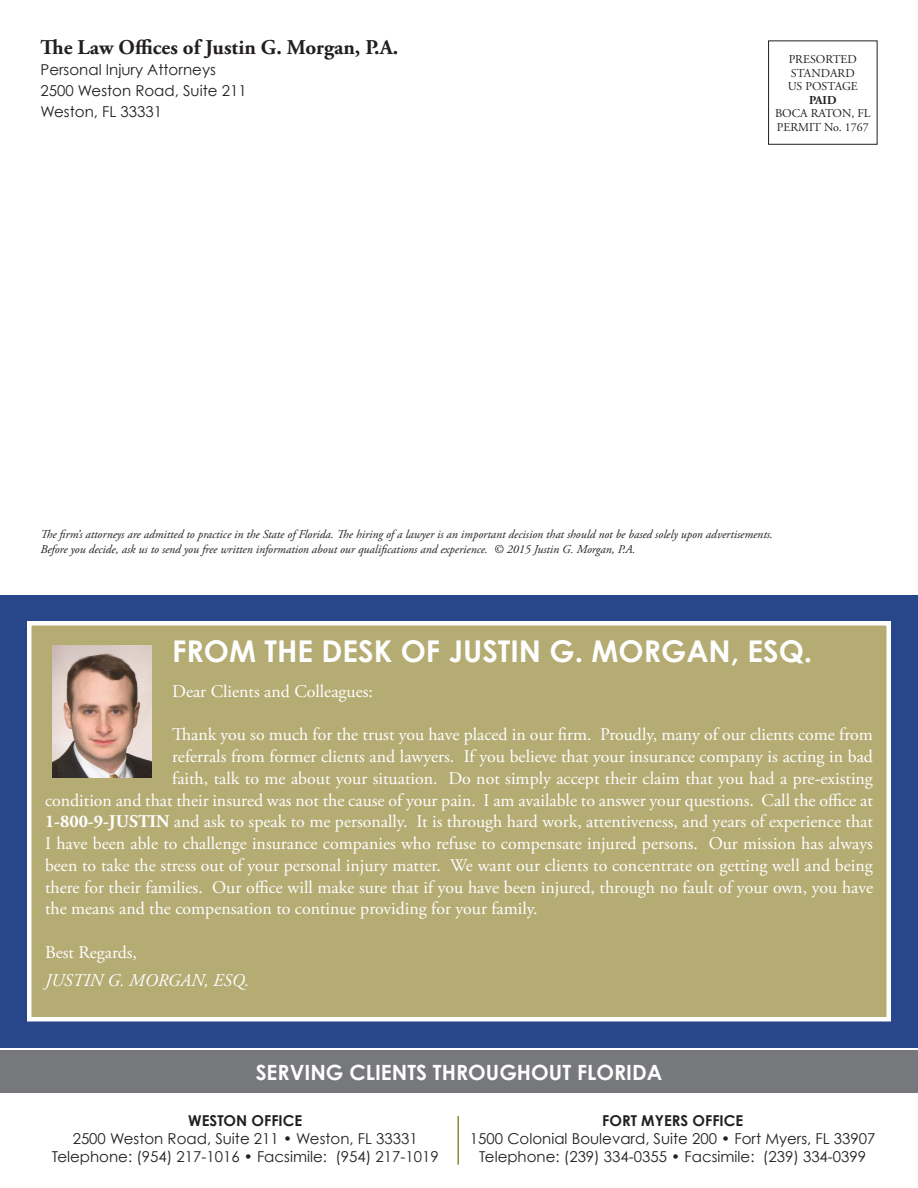
<style>
.page{position:relative;width:918px;height:1188px;background:#fff}
.page>*{position:absolute;margin:0;border:0;box-sizing:border-box;transform-origin:0 0}
.t1{font:700 30px "Century Gothic";color:#fff}
.t2{font:700 21px "Adobe Garamond Pro";color:#231f20}
.t3{font:700 21px "Century Gothic";color:#fff}
.t4{font:17.85px "Adobe Garamond Pro";color:#fff}
.t5{font:italic 17.85px "Adobe Garamond Pro";color:#fff}
.t6{font:15px "Century Gothic";color:#231f20}
.t7{font:700 15px "Century Gothic";color:#231f20}
.t8{font:italic 12px/14.4px "Adobe Garamond Pro";color:#231f20}
.t9{font:12px "Adobe Garamond";color:#231f20}
.t10{font:700 12px "Adobe Garamond";color:#231f20}
.s1{font-weight:700}
</style>
<div class="page">
<div style="left:0;top:595px;width:918px;height:453px;background:#28468a"></div>
<div style="left:29px;top:623px;width:860px;height:396px;background:#b5ac74"></div>
<div style="left:27px;top:621px;width:864px;height:401px;border:4px solid #fff"></div>
<img style="left:52px;top:645px;width:100px;height:133px">
<div style="left:0;top:1051px;width:918px;height:42px;background:#76787b"></div>
<hr style="left:458px;top:1116px;width:1px;height:49px;background:#8f8632">
<div style="left:768px;top:40px;width:110px;height:105px;border:1px solid #231f20"></div>
<p class="t2" style="left:40px;top:35px;width:359px">The Law Offices of Justin G. Morgan, P.A.</p>
<p class="t6" style="left:40px;top:60px;width:177px">Personal Injury Attorneys</p>
<p class="t6" style="left:40px;top:81px;width:208px">2500 Weston Road, Suite 211</p>
<p class="t6" style="left:40px;top:102px;width:123px">Weston, FL 33331</p>
<p class="t9" style="left:789px;top:53px;width:70px">PRESORTED</p>
<p class="t9" style="left:791px;top:67px;width:65px">STANDARD</p>
<p class="t9" style="left:788px;top:80px;width:72px">US POSTAGE</p>
<p class="t10" style="left:809px;top:93px;width:29px">PAID</p>
<p class="t9" style="left:775px;top:107px;width:97px">BOCA RATON, FL</p>
<p class="t9" style="left:777px;top:121px;width:93px">PERMIT No. 1767</p>
<p class="t8" style="left:40px;top:528px;width:734px">The firm’s attorneys are admitted to practice in the State of Florida. The hiring of a lawyer is an important decision that should not be based solely upon advertisements.<br>Before you decide, ask us to send you free written information about our qualifications and experience. © 2015 Justin G. Morgan, P.A.</p>
<p class="t1" style="left:172px;top:632px;width:642px">FROM THE DESK OF JUSTIN G. MORGAN, ESQ.</p>
<p class="t4" style="left:172px;top:680px;width:202px">Dear Clients and Colleagues:</p>
<p class="t4" style="left:172px;top:724px;width:702px">Thank you so much for the trust you have placed in our firm. Proudly, many of our clients come from</p>
<p class="t4" style="left:172px;top:746px;width:702px">referrals from former clients and lawyers. If you believe that your insurance company is acting in bad</p>
<p class="t4" style="left:172px;top:767px;width:702px">faith, talk to me about your situation. Do not simply accept their claim that you had a pre-existing</p>
<p class="t4" style="left:45px;top:789px;width:829px">condition and that their insured was not the cause of your pain. I am available to answer your questions. Call the office at</p>
<p class="t4" style="left:45px;top:811px;width:829px"><span class="s1">1-800-9-JUSTIN</span> and ask to speak to me personally. It is through hard work, attentiveness, and years of experience that</p>
<p class="t4" style="left:45px;top:833px;width:829px">I have been able to challenge insurance companies who refuse to compensate injured persons. Our mission has always</p>
<p class="t4" style="left:45px;top:854px;width:829px">been to take the stress out of your personal injury matter. We want our clients to concentrate on getting well and being</p>
<p class="t4" style="left:45px;top:876px;width:830px">there for their families. Our office will make sure that if you have been injured, through no fault of your own, you have</p>
<p class="t4" style="left:45px;top:898px;width:494px">the means and the compensation to continue providing for your family.</p>
<p class="t4" style="left:45px;top:941px;width:93px">Best Regards,</p>
<p class="t5" style="left:45px;top:970px;width:206px">JUSTIN G. MORGAN, ESQ.</p>
<p class="t3" style="left:256px;top:1059px;width:408px">SERVING CLIENTS THROUGHOUT FLORIDA</p>
<p class="t7" style="left:188px;top:1112px;width:115px">WESTON OFFICE</p>
<p class="t6" style="left:73px;top:1130px;width:347px">2500 Weston Road, Suite 211 • Weston, FL 33331</p>
<p class="t6" style="left:52px;top:1148px;width:388px">Telephone: (954) 217-1016 • Facsimile: (954) 217-1019</p>
<p class="t7" style="left:602px;top:1112px;width:143px">FORT MYERS OFFICE</p>
<p class="t6" style="left:470px;top:1130px;width:407px">1500 Colonial Boulevard, Suite 200 • Fort Myers, FL 33907</p>
<p class="t6" style="left:479px;top:1148px;width:388px">Telephone: (239) 334-0355 • Facsimile: (239) 334-0399</p>
</div>
